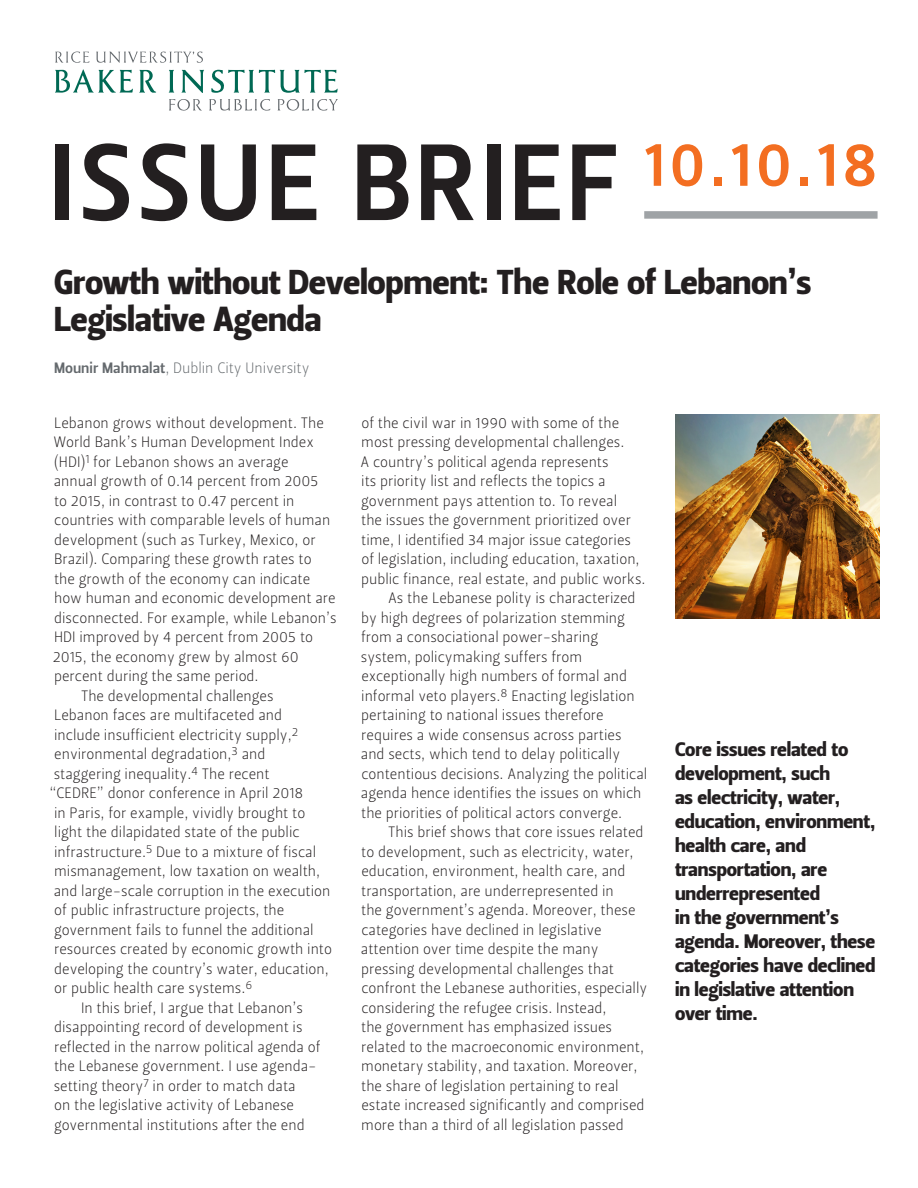
<style>
.page{position:relative;width:918px;height:1188px;background:#fff}
.page>*{position:absolute;margin:0;border:0;box-sizing:border-box;transform-origin:0 0}
.Body_text___Hanging{font:108px "Leitura Sans Grot 3";letter-spacing:.05em;color:#231f20}
.Body_text___Hanging-2{font:63px "Leitura Sans Grot 3";color:#f36e21;scale:.95 1}
.body_text{font:34.5px/37.5px "Leitura Sans Grot 4";letter-spacing:-.01em;color:#231f20}
.Paragraph_Style_2{font:19.5px/24px "Leitura Sans Grot 4";letter-spacing:-.01em;color:#231f20}
.body_text-2{font:15px/19.5px "Leitura Sans Grot 1";color:#231f20}
.body_text-3{font:15px "Leitura Sans Grot 1";color:#64696d}
.s1{font-family:"Leitura Sans Grot 3"}
</style>
<div class="page">
<div style="left:644px;top:211px;width:234px;height:8px;background:#9fa3a6"></div>
<img style="left:676px;top:415px;width:203px;height:203px">
<svg style="left:55px;top:69px;width:78px;height:24px"></svg>
<svg style="left:139px;top:70px;width:17px;height:23px"></svg>
<svg style="left:169px;top:70px;width:5px;height:23px"></svg>
<svg style="left:181px;top:70px;width:23px;height:23px"></svg>
<svg style="left:211px;top:70px;width:127px;height:23px"></svg>
<svg style="left:55px;top:52px;width:34px;height:11px"></svg>
<svg style="left:96px;top:51px;width:107px;height:12px"></svg>
<svg style="left:169px;top:99px;width:33px;height:12px"></svg>
<svg style="left:209px;top:99px;width:61px;height:12px"></svg>
<svg style="left:277px;top:99px;width:61px;height:12px"></svg>
<p class="Body_text___Hanging" style="left:50px;top:120px;width:569px">ISSUE BRIEF</p>
<p class="Body_text___Hanging-2" style="left:644px;top:127px;width:247px">10.10.18</p>
<p class="body_text" style="left:54px;top:263px;width:759px">Growth without Development: The Role of Lebanon’s<br>Legislative Agenda</p>
<p class="body_text-3" style="left:54px;top:359px;width:257px"><span class="s1">Mounir Mahmalat</span>, Dublin City University</p>
<p class="body_text-2" style="left:53px;top:413px;width:285px">Lebanon grows without development. The World Bank’s Human Development Index (HDI)<sup>1</sup> for Lebanon shows an average<br>annual growth of 0.14 percent from 2005<br>to 2015, in contrast to 0.47 percent in countries with comparable levels of human development (such as Turkey, Mexico, or Brazil). Comparing these growth rates to<br>the growth of the economy can indicate how human and economic development are disconnected. For example, while Lebanon’s HDI improved by 4 percent from 2005 to 2015, the economy grew by almost 60 percent during the same period.</p>
<p class="body_text-2" style="left:81px;top:686px;width:194px">The developmental challenges</p>
<p class="body_text-2" style="left:54px;top:705px;width:230px">Lebanon faces are multifaceted and</p>
<p class="body_text-2" style="left:54px;top:725px;width:245px">include insufficient electricity supply,<sup>2</sup></p>
<p class="body_text-2" style="left:54px;top:744px;width:213px">environmental degradation,<sup>3</sup> and</p>
<p class="body_text-2" style="left:54px;top:764px;width:217px">staggering inequality.<sup>4</sup> The recent</p>
<p class="body_text-2" style="left:49px;top:783px;width:256px">“CEDRE” donor conference in April 2018</p>
<p class="body_text-2" style="left:54px;top:803px;width:253px">in Paris, for example, vividly brought to</p>
<p class="body_text-2" style="left:54px;top:822px;width:247px">light the dilapidated state of the public</p>
<p class="body_text-2" style="left:54px;top:842px;width:264px">infrastructure.<sup>5</sup> Due to a mixture of fiscal</p>
<p class="body_text-2" style="left:54px;top:861px;width:268px">mismanagement, low taxation on wealth,</p>
<p class="body_text-2" style="left:54px;top:881px;width:278px">and large-scale corruption in the execution</p>
<p class="body_text-2" style="left:54px;top:900px;width:232px">of public infrastructure projects, the</p>
<p class="body_text-2" style="left:54px;top:920px;width:261px">government fails to funnel the additional</p>
<p class="body_text-2" style="left:54px;top:939px;width:279px">resources created by economic growth into</p>
<p class="body_text-2" style="left:54px;top:959px;width:276px">developing the country’s water, education,</p>
<p class="body_text-2" style="left:54px;top:978px;width:200px">or public health care systems.<sup>6</sup></p>
<p class="body_text-2" style="left:54px;top:998px;width:268px;text-indent:27px">In this brief, I argue that Lebanon’s disappointing record of development is reflected in the narrow political agenda of the Lebanese government. I use agenda&shy;setting theory<sup>7</sup> in order to match data<br>on the legislative activity of Lebanese governmental institutions after the end</p>
<p class="body_text-2" style="left:360px;top:413px;width:287px">of the civil war in 1990 with some of the most pressing developmental challenges.<br>A country’s political agenda represents<br>its priority list and reflects the topics a government pays attention to. To reveal<br>the issues the government prioritized over time, I identified 34 major issue categories of legislation, including education, taxation, public finance, real estate, and public works.</p>
<p class="body_text-2" style="left:361px;top:588px;width:288px;text-indent:27px">As the Lebanese polity is characterized by high degrees of polarization stemming from a consociational power-sharing system, policymaking suffers from exceptionally high numbers of formal and informal veto players.<sup>8</sup> Enacting legislation pertaining to national issues therefore requires a wide consensus across parties and sects, which tend to delay politically contentious decisions. Analyzing the political agenda hence identifies the issues on which the priorities of political actors converge.</p>
<p class="body_text-2" style="left:361px;top:822px;width:288px;text-indent:27px">This brief shows that core issues related to development, such as electricity, water, education, environment, health care, and transportation, are underrepresented in<br>the government’s agenda. Moreover, these categories have declined in legislative attention over time despite the many pressing developmental challenges that confront the Lebanese authorities, especially considering the refugee crisis. Instead,<br>the government has emphasized issues related to the macroeconomic environment, monetary stability, and taxation. Moreover, the share of legislation pertaining to real estate increased significantly and comprised more than a third of all legislation passed</p>
<p class="Paragraph_Style_2" style="left:675px;top:738px;width:202px">Core issues related to development, such<br>as electricity, water, education, environment, health care, and transportation, are underrepresented<br>in the government’s agenda. Moreover, these categories have declined in legislative attention over time.</p>
</div>
